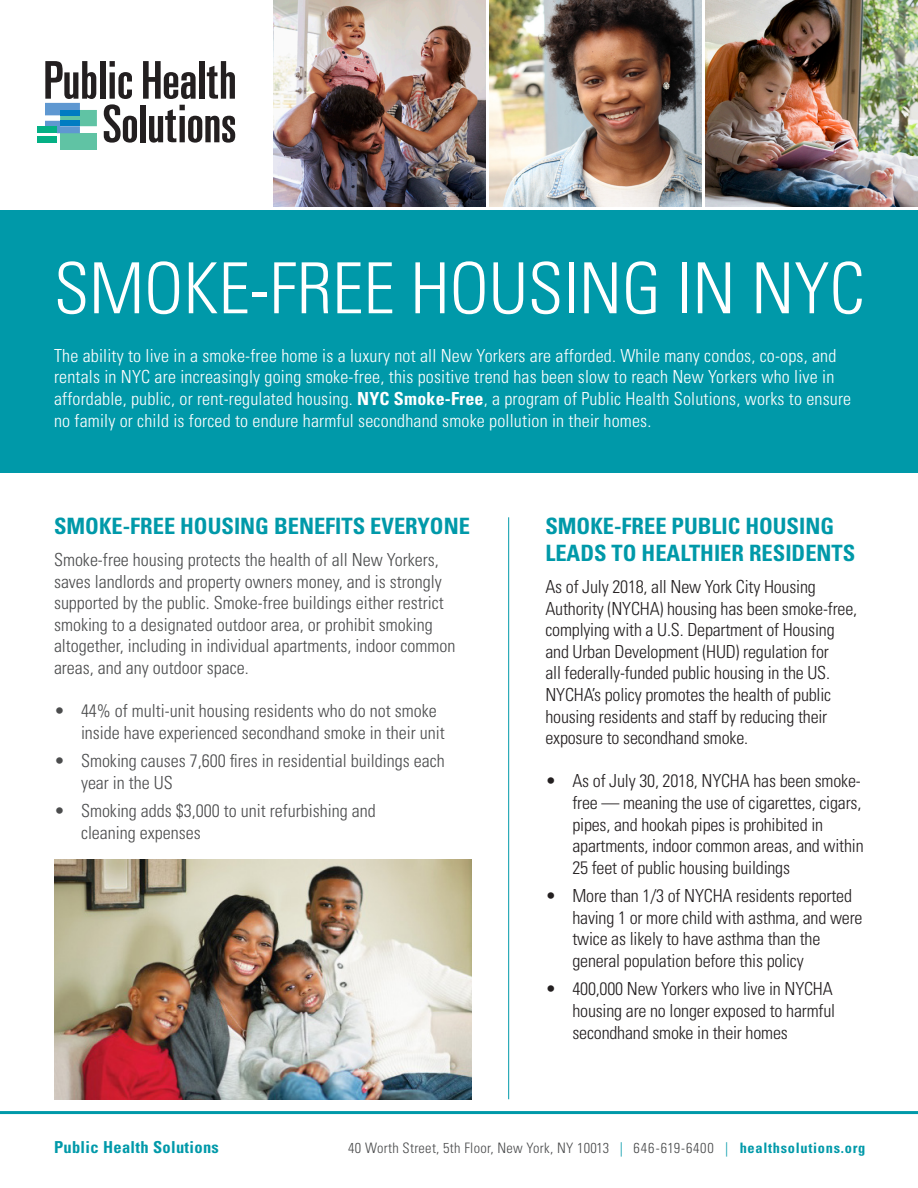
<style>
.page{position:relative;width:918px;height:1188px;background:#fff}
.page>*{position:absolute;margin:0;border:0;box-sizing:border-box;transform-origin:0 0}
.t1{font:300 condensed 70.5px "Univers LT Std";color:#fff}
.Subhead{font:700 condensed 22.5px/27px "Univers LT Std";color:#0099a9}
.Body{font:300 condensed 18px/21.6px "Univers LT Std";letter-spacing:-.01em;color:#231f20}
.Body-2{font:300 condensed 18px/21.6px "Univers LT Std";color:#4b4c4d}
.Body-3{font:300 condensed 18px/21.6px "Univers LT Std";letter-spacing:.01em;color:#fff}
.t2{font:700 condensed 16.5px "Univers LT Std";letter-spacing:.02em;color:#0099a9}
.t3{font:300 condensed 14.4px "Univers LT Std";letter-spacing:.02em;color:#4b4c4d}
.s1{font-weight:700}
.s2{color:#0099a9}
.s3{font-weight:700;color:#0099a9}
</style>
<div class="page">
<img style="left:489px;top:0;width:213px;height:206px">
<div style="left:0;top:210px;width:918px;height:262px;background:#0099a9"></div>
<hr style="left:0;top:1111px;width:918px;height:3px;background:#0099a9">
<hr style="left:508px;top:517px;width:1px;height:582px;background:#0099a9">
<img style="left:706px;top:0;width:212px;height:206px">
<img style="left:273px;top:0;width:213px;height:206px">
<div style="left:100px;top:61px;width:5px;height:38px;background:#231f20"></div>
<svg style="left:143px;top:61px;width:53px;height:38px"></svg>
<div style="left:199px;top:61px;width:5px;height:38px;background:#231f20"></div>
<svg style="left:207px;top:61px;width:28px;height:38px"></svg>
<svg style="left:104px;top:61px;width:33px;height:82px"></svg>
<div style="left:140px;top:105px;width:6px;height:37px;background:#231f20"></div>
<svg style="left:149px;top:105px;width:86px;height:38px"></svg>
<div style="left:60px;top:133px;width:37px;height:17px;background:#60c3a4"></div>
<svg style="left:45px;top:61px;width:52px;height:72px"></svg>
<div style="left:60px;top:121px;width:20px;height:5px;background:#007cc2"></div>
<div style="left:60px;top:110px;width:20px;height:5px;background:#007cc2"></div>
<div style="left:37px;top:137px;width:20px;height:6px;background:#05b085"></div>
<div style="left:37px;top:127px;width:20px;height:6px;background:#05b085"></div>
<img style="left:54px;top:860px;width:418px;height:239px">
<p class="t1" style="left:54px;top:246px;width:812px">SMOKE-FREE HOUSING IN NYC</p>
<p class="Body-3" style="left:54px;top:345px;width:799px">The ability to live in a smoke-free home is a luxury not all New Yorkers are afforded. While many condos, co-ops, and rentals in NYC are increasingly going smoke-free, this positive trend has been slow to reach New Yorkers who live in affordable, public, or rent-regulated housing. <span class="s1">NYC Smoke-Free</span>, a program of Public Health Solutions, works to ensure no family or child is forced to endure harmful secondhand smoke pollution in their homes.</p>
<p class="Subhead" style="left:54px;top:512px;width:417px">SMOKE-FREE HOUSING BENEFITS EVERYONE</p>
<p class="Body-2" style="left:54px;top:549px;width:403px">Smoke-free housing protects the health of all New Yorkers, saves landlords and property owners money, and is strongly supported by the public. Smoke-free buildings either restrict smoking to a designated outdoor area, or prohibit smoking altogether, including in individual apartments, indoor common areas, and any outdoor space.</p>
<p class="Body-2" style="left:81px;top:700px;width:365px;text-indent:-27px">• 44% of multi-unit housing residents who do not smoke inside have experienced secondhand smoke in their unit</p>
<p class="Body-2" style="left:81px;top:750px;width:365px;text-indent:-27px">• Smoking causes 7,600 fires in residential buildings each year in the US</p>
<p class="Body-2" style="left:81px;top:800px;width:296px;text-indent:-27px">• Smoking adds $3,000 to unit refurbishing and cleaning expenses</p>
<p class="Subhead" style="left:545px;top:512px;width:311px">SMOKE-FREE PUBLIC HOUSING<br>LEADS TO HEALTHIER RESIDENTS</p>
<p class="Body" style="left:545px;top:576px;width:313px">As of July 2018, all New York City Housing Authority (NYCHA) housing has been smoke-free, complying with a U.S. Department of Housing and Urban Development (HUD) regulation for<br>all federally-funded public housing in the US.<br>NYCHA’s policy promotes the health of public housing residents and staff by reducing their exposure to secondhand smoke.</p>
<p class="Body" style="left:572px;top:770px;width:293px;text-indent:-27px">• As of July 30, 2018, NYCHA has been smoke&shy;free — meaning the use of cigarettes, cigars, pipes, and hookah pipes is prohibited in apartments, indoor common areas, and within 25 feet of public housing buildings</p>
<p class="Body" style="left:572px;top:885px;width:292px;text-indent:-27px">• More than 1/3 of NYCHA residents reported having 1 or more child with asthma, and were twice as likely to have asthma than the general population before this policy</p>
<p class="Body" style="left:572px;top:978px;width:264px;text-indent:-27px">• 400,000 New Yorkers who live in NYCHA housing are no longer exposed to harmful secondhand smoke in their homes</p>
<p class="t2" style="left:54px;top:1137px;width:166px">Public Health Solutions</p>
<p class="t3" style="left:348px;top:1140px;width:519px">40 Worth Street, 5th Floor, New York, NY 10013 <span class="s2">|</span> 646-619-6400 <span class="s2">|</span> <span class="s3">healthsolutions.org</span></p>
</div>
